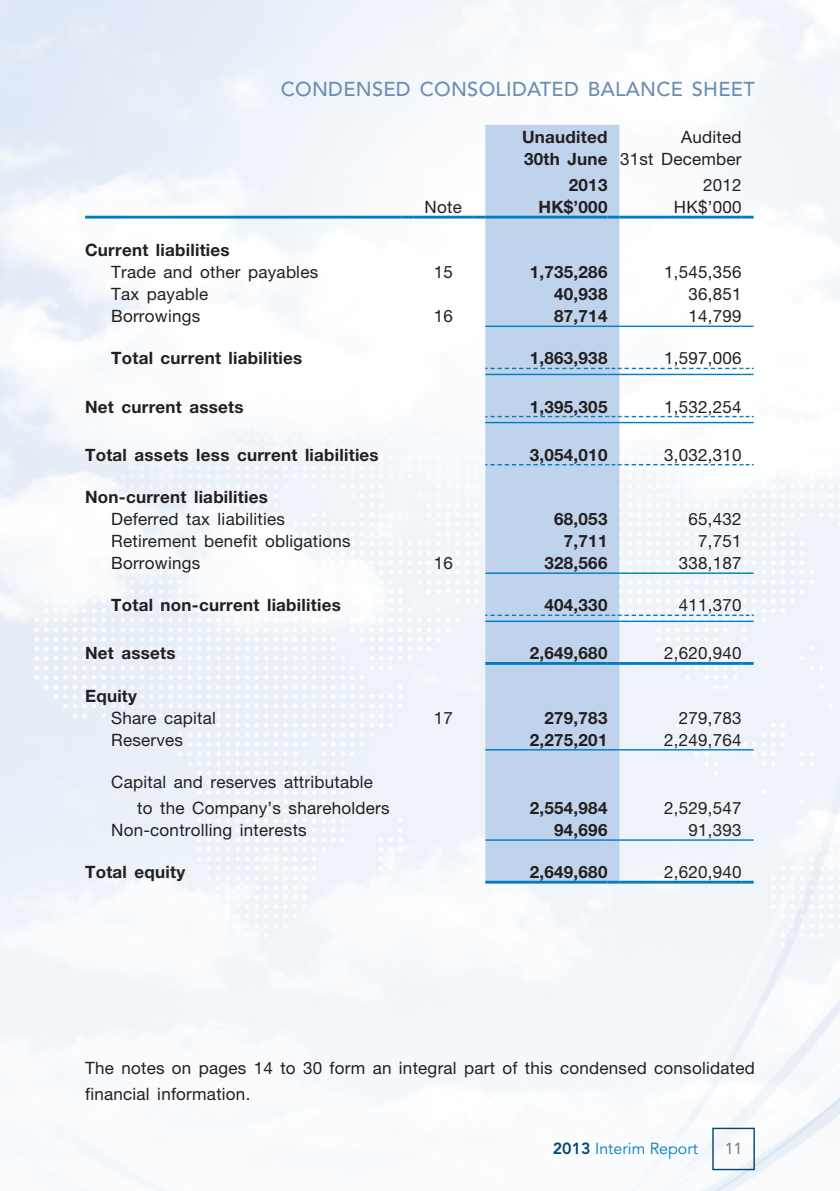
<style>
.page{position:relative;width:840px;height:1191px;background:#fff}
.page>*{position:absolute;margin:0;border:0;box-sizing:border-box;transform-origin:0 0}
.t1{font:500 20px "Avenir LT Std";letter-spacing:.015em;color:#6d8db1}
._31_table_tab_6pt{font:17px/26px "Helvetica Neue LT Std";letter-spacing:.015em;color:#231f20;text-align:right}
._15_Table_Stub{font:17px/26px "Helvetica Neue LT Std";letter-spacing:.015em;color:#231f20}
._15_Table_Stub-2{font:700 17px "Helvetica Neue LT Std";letter-spacing:.015em;color:#231f20}
._31_table_tab_6pt-2{font:700 17px/26px "Helvetica Neue LT Std";letter-spacing:.015em;color:#231f20;text-align:right}
.t2{font:16px "Avenir LT Std";color:#007cc2}
.t3{font:16px "Avenir LT Std";color:#76787b}
.s1{font-weight:800;color:#004775}
</style>
<div class="page">
<img style="left:0;top:0;width:839px;height:1191px">
<div style="left:712px;top:1127px;width:42px;height:43px;border:1px solid #004775"></div>
<div style="left:485px;top:125px;width:134px;height:755px;background:#c0d3ec"></div>
<hr style="left:85px;top:216px;width:316px;height:2px;background:#007cc2">
<svg style="left:401px;top:216px;width:12px;height:2px"></svg>
<hr style="left:413px;top:216px;width:60px;height:2px;background:#007cc2">
<svg style="left:473px;top:216px;width:12px;height:2px"></svg>
<hr style="left:485px;top:216px;width:122px;height:2px;background:#007cc2">
<svg style="left:607px;top:216px;width:12px;height:2px"></svg>
<hr style="left:619px;top:216px;width:122px;height:2px;background:#007cc2">
<svg style="left:741px;top:216px;width:12px;height:2px"></svg>
<hr style="left:485px;top:662px;width:122px;height:3px;background:#007cc2">
<svg style="left:607px;top:662px;width:12px;height:3px"></svg>
<hr style="left:619px;top:662px;width:122px;height:3px;background:#007cc2">
<svg style="left:741px;top:662px;width:12px;height:3px"></svg>
<hr style="left:485px;top:880px;width:122px;height:3px;background:#007cc2">
<svg style="left:607px;top:880px;width:12px;height:3px"></svg>
<hr style="left:619px;top:880px;width:122px;height:3px;background:#007cc2">
<svg style="left:741px;top:880px;width:12px;height:3px"></svg>
<hr style="left:485px;top:325px;width:122px;height:2px;background:#007cc2">
<svg style="left:607px;top:325px;width:12px;height:2px"></svg>
<hr style="left:619px;top:325px;width:122px;height:2px;background:#007cc2">
<svg style="left:741px;top:325px;width:12px;height:2px"></svg>
<hr style="left:485px;top:572px;width:122px;height:2px;background:#007cc2">
<svg style="left:607px;top:572px;width:12px;height:2px"></svg>
<hr style="left:619px;top:572px;width:122px;height:2px;background:#007cc2">
<svg style="left:741px;top:572px;width:12px;height:2px"></svg>
<hr style="left:485px;top:749px;width:122px;height:1px;background:#007cc2">
<svg style="left:607px;top:749px;width:12px;height:1px"></svg>
<hr style="left:619px;top:749px;width:122px;height:1px;background:#007cc2">
<svg style="left:741px;top:749px;width:12px;height:1px"></svg>
<hr style="left:485px;top:839px;width:122px;height:1px;background:#007cc2">
<svg style="left:607px;top:839px;width:12px;height:1px"></svg>
<hr style="left:619px;top:839px;width:122px;height:1px;background:#007cc2">
<svg style="left:741px;top:839px;width:12px;height:1px"></svg>
<svg style="left:485px;top:368px;width:268px;height:7px"></svg>
<svg style="left:485px;top:416px;width:268px;height:7px"></svg>
<svg style="left:485px;top:464px;width:268px;height:1px"></svg>
<svg style="left:485px;top:614px;width:268px;height:8px"></svg>
<p class="t1" style="left:280px;top:78px;width:475px">CONDENSED CONSOLIDATED BALANCE SHEET</p>
<p class="_31_table_tab_6pt-2" style="left:521px;top:123px;width:87px">Unaudited</p>
<p class="_31_table_tab_6pt" style="left:680px;top:124px;width:62px">Audited</p>
<p class="_31_table_tab_6pt-2" style="left:523px;top:146px;width:85px">30th June<br>2013</p>
<p class="_31_table_tab_6pt" style="left:619px;top:146px;width:123px">31st December<br>2012</p>
<p class="_31_table_tab_6pt" style="left:424px;top:194px;width:39px">Note</p>
<p class="_31_table_tab_6pt-2" style="left:538px;top:194px;width:70px">HK$’000</p>
<p class="_31_table_tab_6pt" style="left:673px;top:194px;width:69px">HK$’000</p>
<p class="_15_Table_Stub-2" style="left:85px;top:239px;width:146px">Current liabilities</p>
<p class="_15_Table_Stub" style="left:111px;top:259px;width:208px">Trade and other payables</p>
<p class="_31_table_tab_6pt" style="left:433px;top:259px;width:21px">15</p>
<p class="_31_table_tab_6pt-2" style="left:529px;top:259px;width:79px">1,735,286</p>
<p class="_31_table_tab_6pt" style="left:663px;top:259px;width:79px">1,545,356</p>
<p class="_15_Table_Stub" style="left:111px;top:281px;width:98px">Tax payable</p>
<p class="_31_table_tab_6pt-2" style="left:554px;top:281px;width:55px">40,938</p>
<p class="_31_table_tab_6pt" style="left:688px;top:281px;width:55px">36,851</p>
<p class="_15_Table_Stub" style="left:111px;top:303px;width:90px">Borrowings</p>
<p class="_31_table_tab_6pt" style="left:433px;top:303px;width:21px">16</p>
<p class="_31_table_tab_6pt-2" style="left:554px;top:303px;width:55px">87,714</p>
<p class="_31_table_tab_6pt" style="left:688px;top:303px;width:55px">14,799</p>
<p class="_15_Table_Stub-2" style="left:111px;top:348px;width:193px">Total current liabilities</p>
<p class="_31_table_tab_6pt-2" style="left:529px;top:345px;width:79px">1,863,938</p>
<p class="_31_table_tab_6pt" style="left:663px;top:345px;width:79px">1,597,006</p>
<p class="_15_Table_Stub-2" style="left:85px;top:396px;width:160px">Net current assets</p>
<p class="_31_table_tab_6pt-2" style="left:529px;top:393px;width:79px">1,395,305</p>
<p class="_31_table_tab_6pt" style="left:663px;top:393px;width:79px">1,532,254</p>
<p class="_15_Table_Stub-2" style="left:85px;top:444px;width:295px">Total assets less current liabilities</p>
<p class="_31_table_tab_6pt-2" style="left:529px;top:441px;width:79px">3,054,010</p>
<p class="_31_table_tab_6pt" style="left:663px;top:441px;width:79px">3,032,310</p>
<p class="_15_Table_Stub-2" style="left:85px;top:486px;width:184px">Non-current liabilities</p>
<p class="_15_Table_Stub" style="left:111px;top:505px;width:175px">Deferred tax liabilities</p>
<p class="_31_table_tab_6pt-2" style="left:554px;top:505px;width:55px">68,053</p>
<p class="_31_table_tab_6pt" style="left:688px;top:505px;width:55px">65,432</p>
<p class="_15_Table_Stub" style="left:111px;top:528px;width:241px">Retirement benefit obligations</p>
<p class="_31_table_tab_6pt-2" style="left:563px;top:527px;width:45px">7,711</p>
<p class="_31_table_tab_6pt" style="left:697px;top:528px;width:45px">7,751</p>
<p class="_15_Table_Stub" style="left:111px;top:550px;width:90px">Borrowings</p>
<p class="_31_table_tab_6pt" style="left:433px;top:550px;width:21px">16</p>
<p class="_31_table_tab_6pt-2" style="left:544px;top:550px;width:64px">328,566</p>
<p class="_31_table_tab_6pt" style="left:678px;top:550px;width:64px">338,187</p>
<p class="_15_Table_Stub-2" style="left:111px;top:595px;width:231px">Total non-current liabilities</p>
<p class="_31_table_tab_6pt-2" style="left:544px;top:592px;width:64px">404,330</p>
<p class="_31_table_tab_6pt" style="left:678px;top:592px;width:64px">411,370</p>
<p class="_15_Table_Stub-2" style="left:85px;top:643px;width:92px">Net assets</p>
<p class="_31_table_tab_6pt-2" style="left:529px;top:640px;width:79px">2,649,680</p>
<p class="_31_table_tab_6pt" style="left:663px;top:640px;width:79px">2,620,940</p>
<p class="_15_Table_Stub-2" style="left:85px;top:685px;width:53px">Equity</p>
<p class="_15_Table_Stub" style="left:111px;top:704px;width:106px">Share capital</p>
<p class="_31_table_tab_6pt" style="left:433px;top:704px;width:21px">17</p>
<p class="_31_table_tab_6pt-2" style="left:544px;top:704px;width:64px">279,783</p>
<p class="_31_table_tab_6pt" style="left:678px;top:704px;width:64px">279,783</p>
<p class="_15_Table_Stub" style="left:111px;top:726px;width:73px">Reserves</p>
<p class="_31_table_tab_6pt-2" style="left:529px;top:726px;width:79px">2,275,201</p>
<p class="_31_table_tab_6pt" style="left:663px;top:726px;width:79px">2,249,764</p>
<p class="_15_Table_Stub" style="left:137px;top:768px;width:254px;text-indent:-26px">Capital and reserves attributable to the Company’s shareholders</p>
<p class="_31_table_tab_6pt-2" style="left:529px;top:794px;width:79px">2,554,984</p>
<p class="_31_table_tab_6pt" style="left:663px;top:794px;width:79px">2,529,547</p>
<p class="_15_Table_Stub" style="left:111px;top:816px;width:197px">Non-controlling interests</p>
<p class="_31_table_tab_6pt-2" style="left:554px;top:816px;width:55px">94,696</p>
<p class="_31_table_tab_6pt" style="left:688px;top:816px;width:55px">91,393</p>
<p class="_15_Table_Stub-2" style="left:85px;top:861px;width:102px">Total equity</p>
<p class="_31_table_tab_6pt-2" style="left:529px;top:858px;width:79px">2,649,680</p>
<p class="_31_table_tab_6pt" style="left:663px;top:859px;width:79px">2,620,940</p>
<p class="_31_table_tab_6pt" style="left:85px;top:1054px;width:670px;text-align:left">The notes on pages 14 to 30 form an integral part of this condensed consolidated financial information.</p>
<p class="t2" style="left:552px;top:1139px;width:147px"><span class="s1">2013</span> Interim Report</p>
<p class="t3" style="left:724px;top:1139px;width:19px">11</p>
</div>
